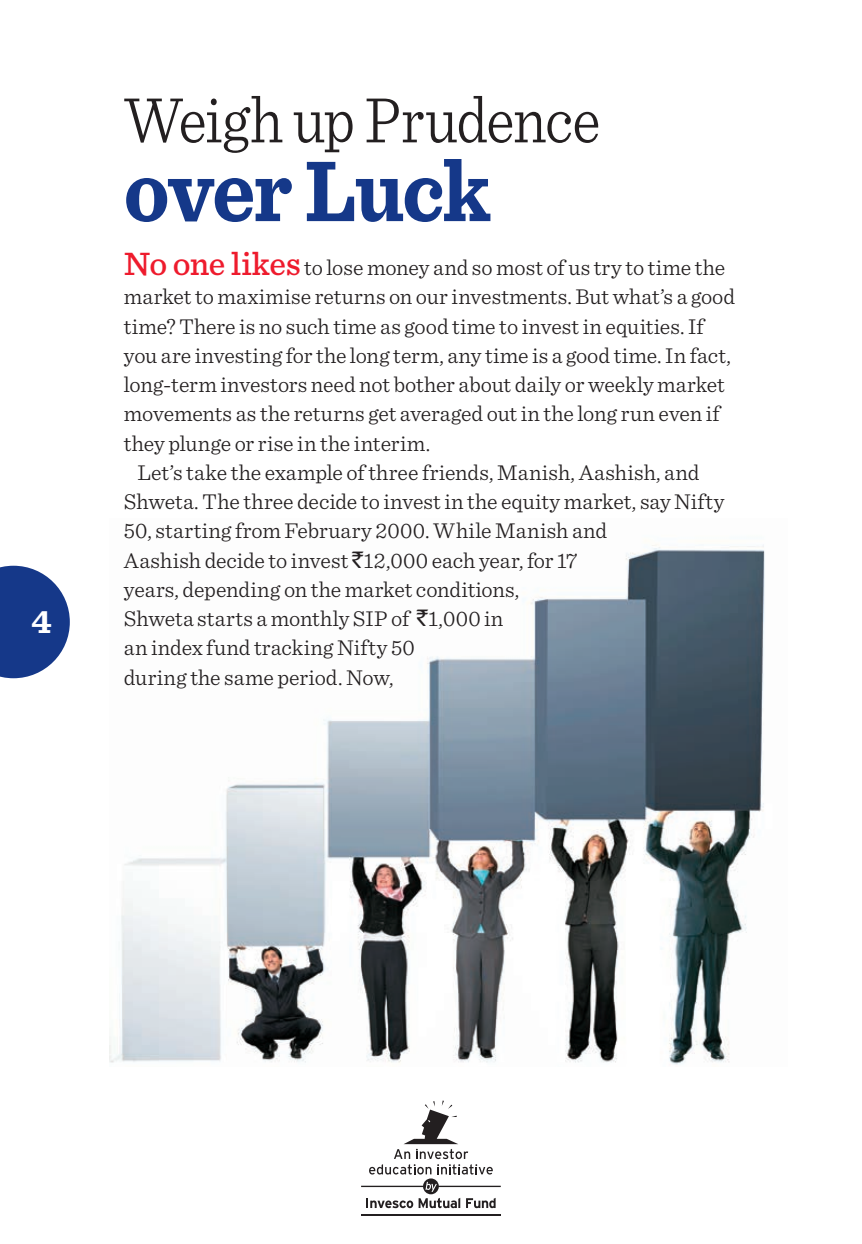
<style>
.page{position:relative;width:862px;height:1244px;background:#fff}
.page>*{position:absolute;margin:0;border:0;box-sizing:border-box;transform-origin:0 0}
.t1{font:700 90px "Sentinel";letter-spacing:-.02em;color:#153889;scale:.9 1}
.t2{font:300 67.5px "Sentinel";letter-spacing:-.03em;color:#231f20;scale:.9 1}
.bodycopy_10-13{font:700 33.75px "Sentinel";color:#fff}
.bodycopy_10-13-2{font:300 22.5px/29.2px "Sentinel";color:#231f20}
.s1{font-weight:500;font-size:33.75px;color:#ee1b2d}
.s2{font-family:"Rupee Foradian";font-weight:400}
</style>
<div class="page">
<hr style="left:361px;top:1214px;width:139px;height:2px;background:#231f20">
<svg style="left:361px;top:1100px;width:139px;height:108px"></svg>
<img style="left:110px;top:544px;width:655px;height:521px">
<svg style="left:0;top:566px;width:70px;height:112px"></svg>
<p class="bodycopy_10-13" style="left:32px;top:595px;width:22px">4</p>
<p class="t2" style="left:124px;top:69px;width:531px">Weigh up Prudence</p>
<p class="t1" style="left:124px;top:120px;width:408px">over Luck</p>
<p class="bodycopy_10-13-2" style="left:124px;top:251px;width:612px"><span class="s1">No one likes</span> to lose money and so most of us try to time the market to maximise returns on our investments. But what’s a good time? There is no such time as good time to invest in equities. If you are investing for the long term, any time is a good time. In fact, long-term investors need not bother about daily or weekly market movements as the returns get averaged out in the long run even if they plunge or rise in the interim.</p>
<p class="bodycopy_10-13-2" style="left:124px;top:456px;width:601px;text-indent:14px">Let’s take the example of three friends, Manish, Aashish, and Shweta. The three decide to invest in the equity market, say Nifty 50, starting from February 2000. While Manish and<br>Aashish decide to invest <span class="s2">`</span>12,000 each year, for 17<br>years, depending on the market conditions,<br>Shweta starts a monthly SIP of <span class="s2">`</span>1,000 in<br>an index fund tracking Nifty 50<br>during the same period. Now,</p>
</div>
